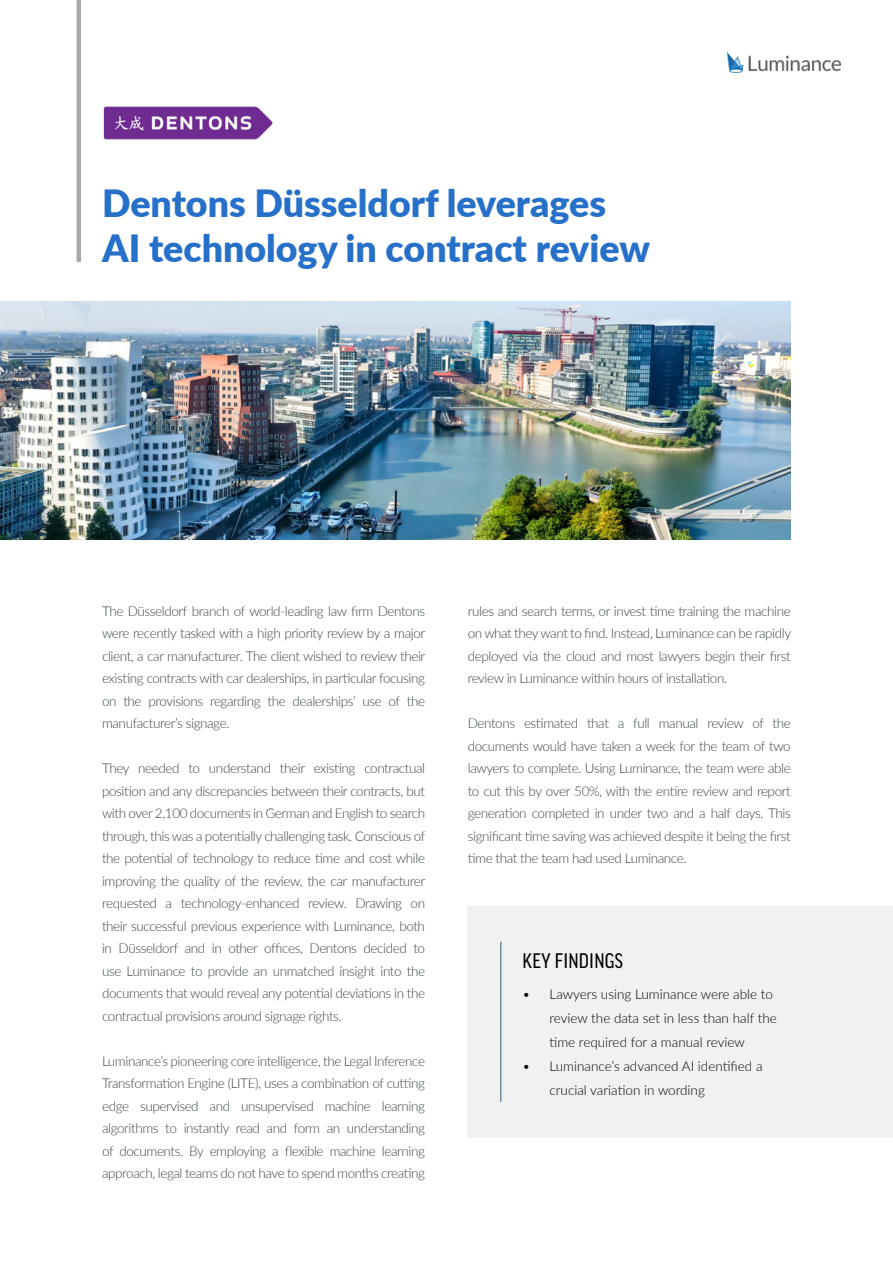
<style>
.page{position:relative;width:893px;height:1263px;background:#fff}
.page>*{position:absolute;margin:0;border:0;box-sizing:border-box;transform-origin:0 0}
.t1{font:900 37.5px "Lato";color:#2770c9}
.t2{font:condensed 22.5px "Good Headline Pro";letter-spacing:.01em;color:#000}
.t3{font:300 13.5px/22.5px "Lato";letter-spacing:-.03em;color:#3a4445;text-align:justify}
.t4{font:300 13.5px/24px "Lato";color:#000}
</style>
<div class="page">
<div style="left:468px;top:906px;width:425px;height:232px;background:#f1f1f2"></div>
<hr style="left:500px;top:942px;width:1px;height:160px;background:#6e8f9f">
<img style="left:0;top:301px;width:791px;height:238px">
<img style="left:727px;top:52px;width:113px;height:21px">
<hr style="left:77px;top:0;width:4px;height:262px;background:#a7a9ac">
<img style="left:103px;top:106px;width:170px;height:34px">
<p class="t1" style="left:102px;top:175px;width:505px">Dentons Düsseldorf leverages</p>
<p class="t1" style="left:102px;top:220px;width:549px">AI technology in contract review</p>
<p class="t3" style="left:102px;top:599px;width:325px">The Düsseldorf branch of world-leading law firm Dentons were recently tasked with a high priority review by a major client, a car manufacturer. The client wished to review their existing contracts with car dealerships, in particular focusing on the provisions regarding the dealerships’ use of the manufacturer’s signage.</p>
<p class="t3" style="left:102px;top:757px;width:325px">They needed to understand their existing contractual position and any discrepancies between their contracts, but with over 2,100 documents in German and English to search through, this was a potentially challenging task. Conscious of the potential of technology to reduce time and cost while improving the quality of the review, the car manufacturer requested a technology-enhanced review. Drawing on their successful previous experience with Luminance, both in Düsseldorf and in other offices, Dentons decided to use Luminance to provide an unmatched insight into the documents that would reveal any potential deviations in the contractual provisions around signage rights.</p>
<p class="t3" style="left:102px;top:1049px;width:325px">Luminance’s pioneering core intelligence, the Legal Inference Transformation Engine (LITE), uses a combination of cutting edge supervised and unsupervised machine learning algorithms to instantly read and form an understanding of documents. By employing a flexible machine learning approach, legal teams do not have to spend months creating</p>
<p class="t3" style="left:468px;top:599px;width:325px">rules and search terms, or invest time training the machine on what they want to find. Instead, Luminance can be rapidly deployed via the cloud and most lawyers begin their first review in Luminance within hours of installation.</p>
<p class="t3" style="left:468px;top:712px;width:325px">Dentons estimated that a full manual review of the documents would have taken a week for the team of two lawyers to complete. Using Luminance, the team were able to cut this by over 50%, with the entire review and report generation completed in under two and a half days. This significant time saving was achieved despite it being the first time that the team had used Luminance.</p>
<p class="t2" style="left:523px;top:949px;width:102px">KEY FINDINGS</p>
<p class="t4" style="left:549px;top:981px;width:229px;text-indent:-27px">• Lawyers using Luminance were able to review the data set in less than half the time required for a manual review</p>
<p class="t4" style="left:549px;top:1053px;width:215px;text-indent:-27px">• Luminance’s advanced AI identified a crucial variation in wording</p>
</div>
